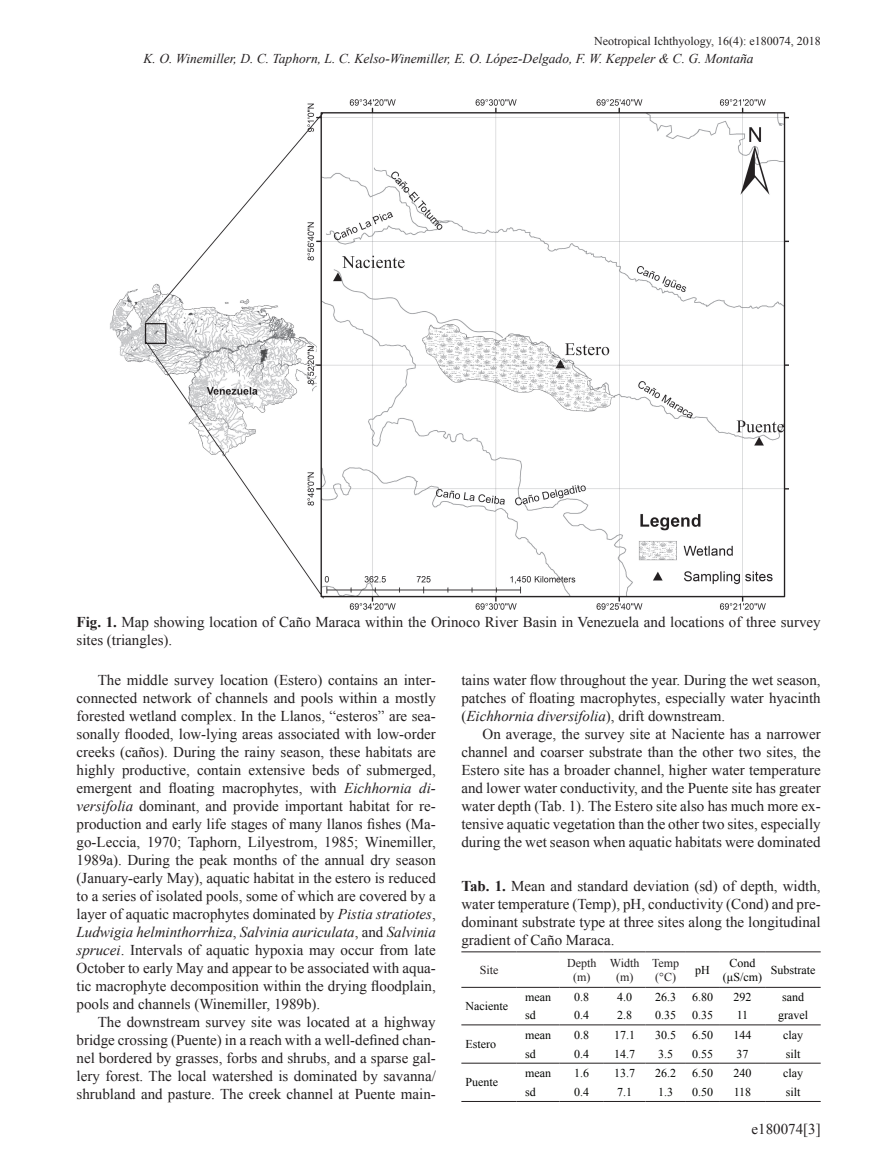
<style>
.page{position:relative;width:893px;height:1170px;background:#fff}
.page>*{position:absolute;margin:0;border:0;box-sizing:border-box;transform-origin:0 0}
.t1{font:15px/18px "Times New Roman";color:#231f20;text-align:justify}
.t2{font:italic 13.5px "Times New Roman";color:#231f20}
.t3{font:12px/14.4px "Times New Roman";color:#040503;text-align:center}
.t4{font:12px/14.4px "Times New Roman";color:#231f20;text-align:center}
.s1{font-weight:700}
.s2{font-style:italic}
</style>
<div class="page">
<img style="left:110px;top:99px;width:679px;height:510px">
<hr style="left:461px;top:951px;width:56px;height:1px;background:#231f20">
<hr style="left:517px;top:951px;width:43px;height:1px;background:#231f20">
<hr style="left:560px;top:951px;width:44px;height:1px;background:#231f20">
<hr style="left:604px;top:951px;width:41px;height:1px;background:#231f20">
<hr style="left:645px;top:951px;width:41px;height:1px;background:#231f20">
<hr style="left:686px;top:951px;width:33px;height:1px;background:#231f20">
<hr style="left:719px;top:951px;width:47px;height:1px;background:#231f20">
<hr style="left:766px;top:951px;width:55px;height:1px;background:#231f20">
<hr style="left:461px;top:986px;width:56px;height:1px;background:#231f20">
<hr style="left:517px;top:986px;width:43px;height:1px;background:#231f20">
<hr style="left:560px;top:986px;width:44px;height:1px;background:#231f20">
<hr style="left:604px;top:986px;width:41px;height:1px;background:#231f20">
<hr style="left:645px;top:986px;width:41px;height:1px;background:#231f20">
<hr style="left:686px;top:986px;width:33px;height:1px;background:#231f20">
<hr style="left:719px;top:986px;width:47px;height:1px;background:#231f20">
<hr style="left:766px;top:986px;width:55px;height:1px;background:#231f20">
<hr style="left:461px;top:1100px;width:56px;height:1px;background:#231f20">
<hr style="left:517px;top:1100px;width:43px;height:1px;background:#231f20">
<hr style="left:560px;top:1100px;width:44px;height:1px;background:#231f20">
<hr style="left:604px;top:1100px;width:41px;height:1px;background:#231f20">
<hr style="left:645px;top:1100px;width:41px;height:1px;background:#231f20">
<hr style="left:686px;top:1100px;width:33px;height:1px;background:#231f20">
<hr style="left:719px;top:1100px;width:47px;height:1px;background:#231f20">
<hr style="left:766px;top:1100px;width:55px;height:1px;background:#231f20">
<hr style="left:461px;top:1024px;width:56px;height:1px;background:#231f20">
<hr style="left:517px;top:1024px;width:43px;height:1px;background:#231f20">
<hr style="left:560px;top:1024px;width:44px;height:1px;background:#231f20">
<hr style="left:604px;top:1024px;width:41px;height:1px;background:#231f20">
<hr style="left:645px;top:1024px;width:41px;height:1px;background:#231f20">
<hr style="left:686px;top:1024px;width:33px;height:1px;background:#231f20">
<hr style="left:719px;top:1024px;width:47px;height:1px;background:#231f20">
<hr style="left:766px;top:1024px;width:55px;height:1px;background:#231f20">
<hr style="left:461px;top:1062px;width:56px;height:1px;background:#231f20">
<hr style="left:517px;top:1062px;width:43px;height:1px;background:#231f20">
<hr style="left:560px;top:1062px;width:44px;height:1px;background:#231f20">
<hr style="left:604px;top:1062px;width:41px;height:1px;background:#231f20">
<hr style="left:645px;top:1062px;width:41px;height:1px;background:#231f20">
<hr style="left:686px;top:1062px;width:33px;height:1px;background:#231f20">
<hr style="left:719px;top:1062px;width:47px;height:1px;background:#231f20">
<hr style="left:766px;top:1062px;width:55px;height:1px;background:#231f20">
<p class="t4" style="left:594px;top:34px;width:228px">Neotropical Ichthyology, 16(4): e180074, 2018</p>
<p class="t2" style="left:144px;top:49px;width:612px">K. O. Winemiller, D. C. Taphorn, L. C. Kelso-Winemiller, E. O. López-Delgado, F. W. Keppeler &amp; C. G. Montaña</p>
<p class="t1" style="left:77px;top:612px;width:746px"><span class="s1">Fig. 1.</span> Map showing location of Caño Maraca within the Orinoco River Basin in Venezuela and locations of three survey sites (triangles).</p>
<p class="t1" style="left:77px;top:670px;width:361px;text-indent:21px">The middle survey location (Estero) contains an inter&shy;connected network of channels and pools within a mostly forested wetland complex. In the Llanos, “esteros” are sea&shy;sonally flooded, low-lying areas associated with low-order creeks (caños). During the rainy season, these habitats are highly productive, contain extensive beds of submerged, emergent and floating macrophytes, with <span class="s2">Eichhornia di&shy;versifolia</span> dominant, and provide important habitat for re&shy;production and early life stages of many llanos fishes (Ma&shy;go-Leccia, 1970; Taphorn, Lilyestrom, 1985; Winemiller, 1989a). During the peak months of the annual dry season (January-early May), aquatic habitat in the estero is reduced to a series of isolated pools, some of which are covered by a layer of aquatic macrophytes dominated by <span class="s2">Pistia stratiotes</span>, <span class="s2">Ludwigia helminthorrhiza</span>, <span class="s2">Salvinia auriculata</span>, and <span class="s2">Salvinia sprucei</span>. Intervals of aquatic hypoxia may occur from late October to early May and appear to be associated with aqua&shy;tic macrophyte decomposition within the drying floodplain, pools and channels (Winemiller, 1989b).</p>
<p class="t1" style="left:77px;top:1012px;width:361px;text-indent:21px">The downstream survey site was located at a highway bridge crossing (Puente) in a reach with a well-defined chan&shy;nel bordered by grasses, forbs and shrubs, and a sparse gal&shy;lery forest. The local watershed is dominated by savanna/ shrubland and pasture. The creek channel at Puente main-</p>
<p class="t1" style="left:461px;top:670px;width:361px">tains water flow throughout the year. During the wet season, patches of floating macrophytes, especially water hyacinth (<span class="s2">Eichhornia diversifolia</span>), drift downstream.</p>
<p class="t1" style="left:461px;top:724px;width:361px;text-indent:21px">On average, the survey site at Naciente has a narrower channel and coarser substrate than the other two sites, the Estero site has a broader channel, higher water temperature and lower water conductivity, and the Puente site has greater water depth (Tab. 1). The Estero site also has much more ex&shy;tensive aquatic vegetation than the other two sites, especially during the wet season when aquatic habitats were dominated</p>
<p class="t1" style="left:461px;top:877px;width:361px"><span class="s1">Tab. 1.</span> Mean and standard deviation (sd) of depth, width, water temperature (Temp), pH, conductivity (Cond) and pre&shy;dominant substrate type at three sites along the longitudinal gradient of Caño Maraca.</p>
<p class="t4" style="left:480px;top:962px;width:20px">Site</p>
<p class="t4" style="left:567px;top:955px;width:31px">Depth (m)</p>
<p class="t4" style="left:610px;top:955px;width:31px">Width (m)</p>
<p class="t4" style="left:652px;top:955px;width:29px;text-align:left">Temp (°C)</p>
<p class="t3" style="left:695px;top:962px;width:16px">pH</p>
<p class="t3" style="left:723px;top:955px;width:41px">Cond (μS/cm)</p>
<p class="t3" style="left:771px;top:962px;width:46px">Substrate</p>
<p class="t3" style="left:466px;top:998px;width:44px">Naciente</p>
<p class="t3" style="left:525px;top:989px;width:27px">mean</p>
<p class="t3" style="left:574px;top:989px;width:16px">0.8</p>
<p class="t3" style="left:617px;top:989px;width:16px">4.0</p>
<p class="t3" style="left:655px;top:989px;width:22px">26.3</p>
<p class="t3" style="left:692px;top:989px;width:22px">6.80</p>
<p class="t3" style="left:733px;top:989px;width:19px">292</p>
<p class="t3" style="left:782px;top:989px;width:23px">sand</p>
<p class="t3" style="left:525px;top:1007px;width:12px">sd</p>
<p class="t3" style="left:574px;top:1007px;width:16px">0.4</p>
<p class="t3" style="left:617px;top:1007px;width:16px">2.8</p>
<p class="t3" style="left:655px;top:1007px;width:22px">0.35</p>
<p class="t3" style="left:692px;top:1007px;width:22px">0.35</p>
<p class="t3" style="left:737px;top:1007px;width:13px">11</p>
<p class="t3" style="left:778px;top:1007px;width:31px">gravel</p>
<p class="t3" style="left:466px;top:1036px;width:32px">Estero</p>
<p class="t3" style="left:466px;top:1074px;width:34px">Puente</p>
<p class="t3" style="left:525px;top:1027px;width:27px">mean</p>
<p class="t3" style="left:574px;top:1027px;width:16px">0.8</p>
<p class="t3" style="left:614px;top:1027px;width:22px">17.1</p>
<p class="t3" style="left:655px;top:1027px;width:22px">30.5</p>
<p class="t3" style="left:692px;top:1027px;width:22px">6.50</p>
<p class="t3" style="left:733px;top:1027px;width:19px">144</p>
<p class="t3" style="left:783px;top:1027px;width:21px">clay</p>
<p class="t3" style="left:525px;top:1046px;width:12px">sd</p>
<p class="t3" style="left:574px;top:1046px;width:16px">0.4</p>
<p class="t3" style="left:614px;top:1046px;width:22px">14.7</p>
<p class="t3" style="left:658px;top:1046px;width:16px">3.5</p>
<p class="t3" style="left:692px;top:1046px;width:22px">0.55</p>
<p class="t3" style="left:736px;top:1046px;width:13px">37</p>
<p class="t3" style="left:786px;top:1046px;width:16px">silt</p>
<p class="t3" style="left:525px;top:1065px;width:27px">mean</p>
<p class="t3" style="left:574px;top:1065px;width:16px">1.6</p>
<p class="t3" style="left:614px;top:1065px;width:22px">13.7</p>
<p class="t3" style="left:655px;top:1065px;width:22px">26.2</p>
<p class="t3" style="left:692px;top:1065px;width:22px">6.50</p>
<p class="t3" style="left:733px;top:1065px;width:19px">240</p>
<p class="t3" style="left:783px;top:1065px;width:21px">clay</p>
<p class="t3" style="left:525px;top:1084px;width:12px">sd</p>
<p class="t3" style="left:574px;top:1084px;width:16px">0.4</p>
<p class="t3" style="left:617px;top:1084px;width:16px">7.1</p>
<p class="t3" style="left:658px;top:1084px;width:16px">1.3</p>
<p class="t3" style="left:692px;top:1084px;width:22px">0.50</p>
<p class="t3" style="left:734px;top:1084px;width:19px">118</p>
<p class="t3" style="left:786px;top:1084px;width:16px">silt</p>
<p class="t1" style="left:751px;top:1119px;width:71px">e180074[3]</p>
</div>
